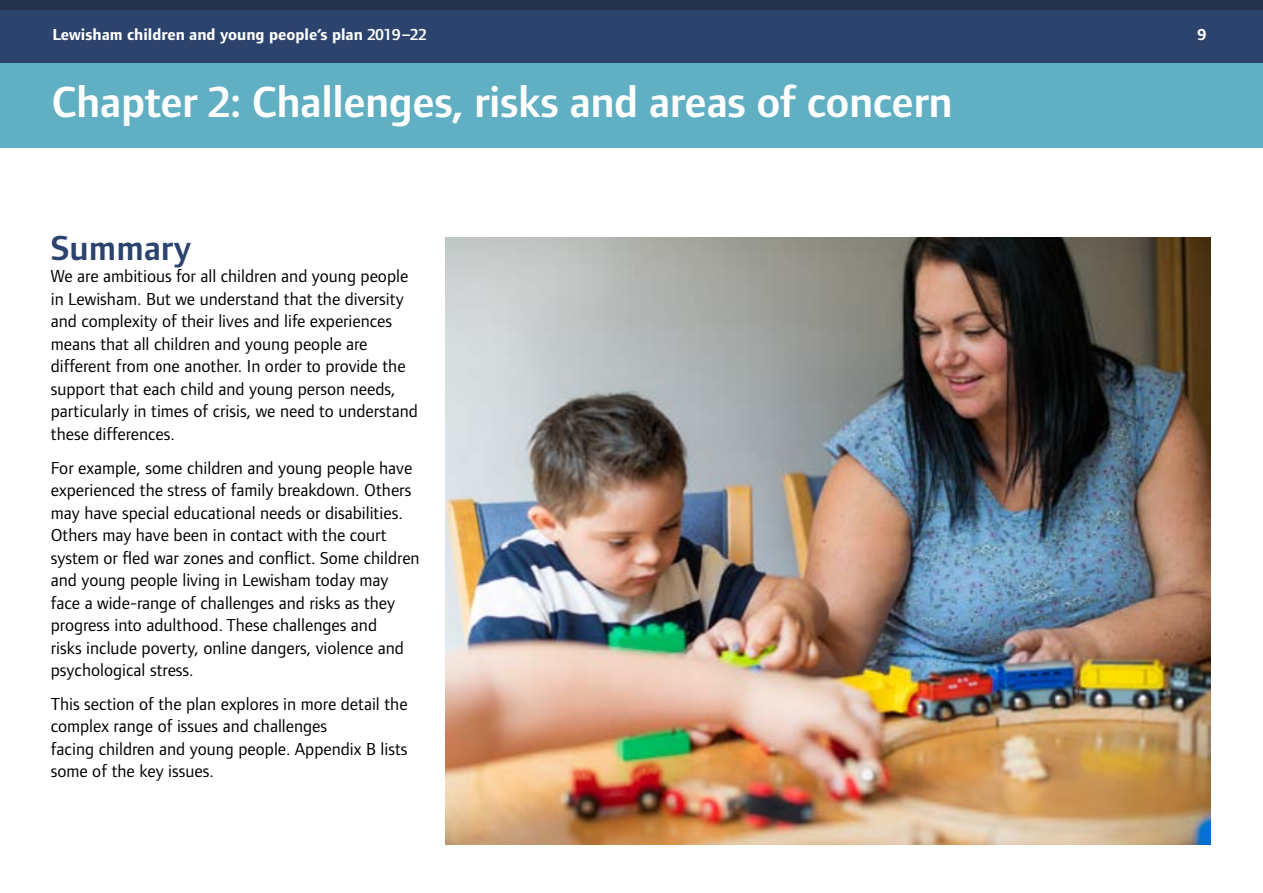
<style>
.page{position:relative;width:1263px;height:893px;background:#fff}
.page>*{position:absolute;margin:0;border:0;box-sizing:border-box;transform-origin:0 0}
.H1_Chapter_heading{font:600 45px "Foundry Form Sans";letter-spacing:-.01em;color:#fff}
.H2_Heading{font:600 36px "Foundry Form Sans";color:#2c436e}
.P_Body_copy{font:18px/22.5px "Foundry Form Sans";color:#000}
.t1{font:700 16.5px "Foundry Form Sans";color:#fff}
.s1{font-weight:600}
</style>
<div class="page">
<div style="left:0;top:0;width:1263px;height:63px;background:#2c436e"></div>
<div style="left:0;top:63px;width:1263px;height:84px;background:#60afc2"></div>
<div style="left:0;top:0;width:1263px;height:10px;background:#25334f"></div>
<img style="left:445px;top:237px;width:766px;height:607px">
<p class="t1" style="left:52px;top:26px;width:376px">Lewisham children and young people’s plan <span class="s1">2019–22</span></p>
<p class="t1" style="left:1197px;top:26px;width:10px">9</p>
<h1 class="H1_Chapter_heading" style="left:51px;top:77px;width:903px">Chapter 2: Challenges, risks and areas of concern</h1>
<h2 class="H2_Heading" style="left:51px;top:228px;width:142px">Summary</h2>
<p class="P_Body_copy" style="left:51px;top:265px;width:369px">We are ambitious for all children and young people in Lewisham. But we understand that the diversity and complexity of their lives and life experiences means that all children and young people are different from one another. In order to provide the support that each child and young person needs, particularly in times of crisis, we need to understand these differences.</p>
<p class="P_Body_copy" style="left:51px;top:456px;width:370px">For example, some children and young people have experienced the stress of family breakdown. Others may have special educational needs or disabilities.<br>Others may have been in contact with the court system or fled war zones and conflict. Some children and young people living in Lewisham today may face a wide-range of challenges and risks as they progress into adulthood. These challenges and<br>risks include poverty, online dangers, violence and psychological stress.</p>
<p class="P_Body_copy" style="left:51px;top:692px;width:358px">This section of the plan explores in more detail the complex range of issues and challenges<br>facing children and young people. Appendix B lists some of the key issues.</p>
</div>
